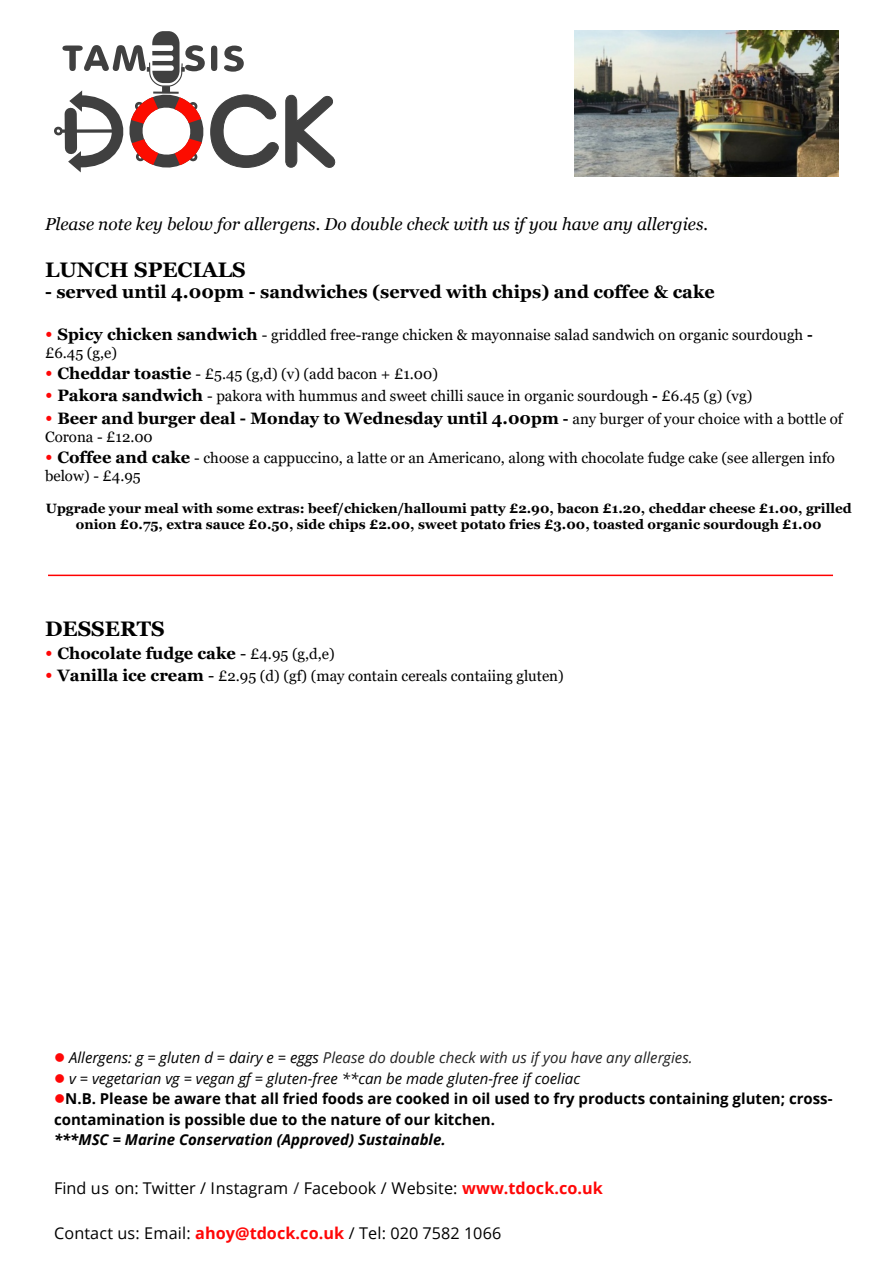
<style>
.page{position:relative;width:893px;height:1263px;background:#fff}
.page>*{position:absolute;margin:0;border:0;box-sizing:border-box;transform-origin:0 0}
.t1{font:700 21px "Georgia";color:#000}
.t2{font:700 18px "Georgia";color:#000}
.t3{font:italic 17.25px "Georgia";color:#000}
.t4{font:700 16.5px "Georgia";color:#000}
.t5{font:16.2px "Open Sans";letter-spacing:.01em;color:#000}
.t6{font:15px/18px "Georgia";color:#000}
.t7{font:italic 15px/20.4px "Open Sans";color:#000}
.t8{font:700 15px/20.4px "Open Sans";color:#000}
.t9{font:italic 700 15px "Open Sans";color:#000}
.t10{font:700 13.5px/15.3px "Georgia";color:#000;text-align:center}
.s1{font-size:19.5px;color:#ff0707}
.s2{font-weight:700;font-size:16.5px}
.s3{font-weight:700}
.s4{font-weight:400;font-size:19.5px;color:#ff0707}
.s5{font-size:15px}
.s6{font-weight:400;font-size:15px}
.s7{font-weight:400}
.s8{font-size:16.5px}
.s9{color:#222}
.s10{color:#202020}
.s11{font-weight:700;color:#ff0707}
</style>
<div class="page">
<svg style="left:54px;top:31px;width:282px;height:142px"></svg>
<hr style="left:48px;top:575px;width:785px;height:1px;background:#f00">
<img style="left:574px;top:31px;width:265px;height:145px">
<p class="t3" style="left:45px;top:217px;width:665px">Please note key below for allergens. Do double check with us if you have any allergies.</p>
<h1 class="t1" style="left:45px;top:261px;width:202px">LUNCH SPECIALS</h1>
<p class="t2" style="left:45px;top:284px;width:671px">- served until 4.00pm - sandwiches (served with chips) and coffee &amp; cake</p>
<p class="t6" style="left:45px;top:327px;width:769px"><span class="s1">•</span> <span class="s2">Spicy chicken sandwich</span> - griddled free-range chicken &amp; mayonnaise salad sandwich on organic sourdough <span class="s3">- </span>£6.45 (g,e)</p>
<p class="t6" style="left:45px;top:366px;width:394px"><span class="s1">•</span> <span class="s2">Cheddar toastie</span> - £5.45 (g,d) (v) (add bacon + £1.00)</p>
<p class="t6" style="left:45px;top:388px;width:709px"><span class="s1">•</span> <span class="s2">Pakora sandwich</span> - pakora with hummus and sweet chilli sauce in organic sourdough <span class="s3">-</span> £6.45 (g) (vg)</p>
<p class="t4" style="left:45px;top:411px;width:799px"><span class="s4">•</span> Beer and burger deal - Monday to Wednesday until 4.00pm <span class="s5">-</span> <span class="s6">any burger of your choice with a bottle of</span></p>
<p class="t6" style="left:45px;top:428px;width:109px">Corona - £12.00</p>
<p class="t6" style="left:45px;top:450px;width:791px"><span class="s1">•</span> <span class="s2">Coffee and cake</span> - choose a cappuccino, a latte or an Americano, along with chocolate fudge cake (see allergen info below) - £4.95</p>
<p class="t10" style="left:46px;top:502px;width:807px">Upgrade your meal with some extras: beef/chicken/halloumi patty £2.90, bacon £1.20, cheddar cheese £1.00, grilled onion £0.75, extra sauce £0.50, side chips £2.00, sweet potato fries £3.00, toasted organic sourdough £1.00</p>
<h1 class="t1" style="left:45px;top:620px;width:121px">DESSERTS</h1>
<p class="t4" style="left:45px;top:646px;width:291px"><span class="s4">•</span> Chocolate fudge cake <span class="s7">-</span> <span class="s6">£4.95 (g,d,e)</span></p>
<p class="t6" style="left:45px;top:668px;width:520px"><span class="s1">•</span> <span class="s2">Vanilla ice cream</span> <span class="s8">-</span> £2.95 (d) (gf) (may contain cereals contaiing gluten)</p>
<p class="t7" style="left:69px;top:1049px;width:625px">Allergens: g = gluten d = dairy e = eggs <span class="s9">Please do double check with us if you have any allergies. </span>v = vegetarian vg = vegan gf = gluten-free **can be made gluten-free if coeliac</p>
<p class="t8" style="left:54px;top:1090px;width:780px;text-indent:11px">N.B. Please be aware that all fried foods are cooked in oil used to fry products containing gluten; cross&shy;contamination is possible due to the nature of our kitchen.</p>
<p class="t9" style="left:54px;top:1133px;width:393px">***MSC = Marine Conservation (Approved) Sustainable.</p>
<p class="t5" style="left:54px;top:1182px;width:550px">Find us on: Twitter / Instagram <span class="s10">/</span> Facebook / Website: <span class="s11">www.tdock.co.uk</span></p>
<p class="t5" style="left:54px;top:1226px;width:449px">Contact us: Email: <span class="s11">ahoy@tdock.co.uk</span> / Tel: 020 7582 1066</p>
</div>
